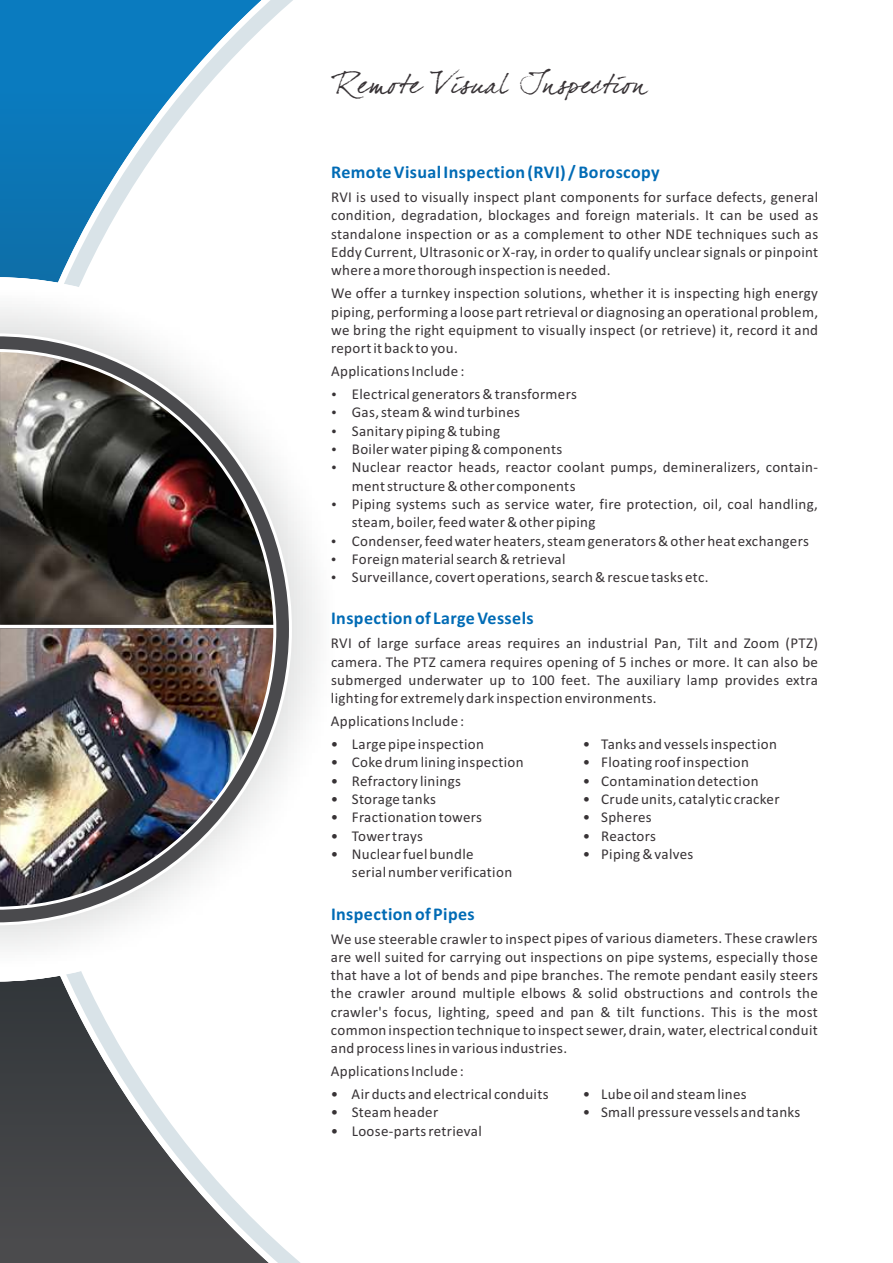
<style>
.page{position:relative;width:893px;height:1263px;background:#fff}
.page>*{position:absolute;margin:0;border:0;box-sizing:border-box;transform-origin:0 0}
.t1{font:27px "Dear Joefour";color:#383336}
.t2{font:700 18px "Calibri";letter-spacing:.02em;color:#006bb5}
.t3{font:15px/18.3px "Calibri";letter-spacing:.02em;color:#383336;text-align:justify}
</style>
<div class="page">
<svg style="left:0;top:0;width:300px;height:1263px"></svg>
<svg style="left:0;top:277px;width:300px;height:704px"></svg>
<img style="left:239px;top:292px;width:61px;height:102px">
<img style="left:293px;top:394px;width:7px;height:37px">
<img style="left:286px;top:828px;width:14px;height:141px">
<img style="left:239px;top:927px;width:47px;height:42px">
<img style="left:0;top:292px;width:239px;height:677px">
<img style="left:293px;top:431px;width:25px;height:397px">
<img style="left:92px;top:291px;width:243px;height:1px">
<img style="left:0;top:291px;width:92px;height:1px">
<img style="left:0;top:332px;width:293px;height:595px">
<h1 class="t1" style="left:336px;top:68px;width:312px">Remote Visual Inspection</h1>
<p class="t2" style="left:331px;top:165px;width:330px">Remote Visual Inspection (RVI) / Boroscopy</p>
<p class="t3" style="left:331px;top:189px;width:489px">RVI is used to visually inspect plant components for surface defects, general condition, degradation, blockages and foreign materials. It can be used as standalone inspection or as a complement to other NDE techniques such as Eddy Current, Ultrasonic or X-ray, in order to qualify unclear signals or pinpoint where a more thorough inspection is needed.</p>
<p class="t3" style="left:331px;top:285px;width:488px">We offer a turnkey inspection solutions, whether it is inspecting high energy piping, performing a loose part retrieval or diagnosing an operational problem, we bring the right equipment to visually inspect (or retrieve) it, record it and report it back to you.</p>
<p class="t3" style="left:352px;top:361px;width:227px;line-height:22.8px;text-indent:-21px">Applications Include :<br>Electrical generators &amp; transformers</p>
<p class="t3" style="left:352px;top:404px;width:468px;text-align:left">Gas, steam &amp; wind turbines<br>Sanitary piping &amp; tubing<br>Boiler water piping &amp; components<br>Nuclear reactor heads, reactor coolant pumps, demineralizers, contain&shy;ment structure &amp; other components<br>Piping systems such as service water, fire protection, oil, coal handling, steam, boiler, feed water &amp; other piping<br>Condenser, feed water heaters, steam generators &amp; other heat exchangers Foreign material search &amp; retrieval<br>Surveillance, covert operations, search &amp; rescue tasks etc.</p>
<p class="t2" style="left:331px;top:611px;width:204px">Inspection of Large Vessels</p>
<p class="t3" style="left:331px;top:635px;width:489px">RVI of large surface areas requires an industrial Pan, Tilt and Zoom (PTZ) camera. The PTZ camera requires opening of 5 inches or more. It can also be submerged underwater up to 100 feet. The auxiliary lamp provides extra lighting for extremely dark inspection environments.</p>
<p class="t3" style="left:331px;top:713px;width:135px">Applications Include :</p>
<p class="t3" style="left:331px;top:736px;width:155px">• Large pipe inspection</p>
<p class="t3" style="left:583px;top:736px;width:195px">• Tanks and vessels inspection</p>
<p class="t3" style="left:331px;top:754px;width:194px">• Coke drum lining inspection</p>
<p class="t3" style="left:583px;top:754px;width:168px">• Floating roof inspection</p>
<p class="t3" style="left:331px;top:773px;width:132px">• Refractory linings</p>
<p class="t3" style="left:583px;top:773px;width:177px">• Contamination detection</p>
<p class="t3" style="left:331px;top:791px;width:106px">• Storage tanks</p>
<p class="t3" style="left:583px;top:791px;width:198px">• Crude units, catalytic cracker</p>
<p class="t3" style="left:331px;top:809px;width:153px">• Fractionation towers</p>
<p class="t3" style="left:583px;top:809px;width:70px">• Spheres</p>
<p class="t3" style="left:331px;top:828px;width:94px">• Tower trays</p>
<p class="t3" style="left:583px;top:828px;width:75px">• Reactors</p>
<p class="t3" style="left:331px;top:846px;width:144px">• Nuclear fuel bundle</p>
<p class="t3" style="left:583px;top:846px;width:112px">• Piping &amp; valves</p>
<p class="t3" style="left:352px;top:864px;width:162px">serial number verification</p>
<p class="t2" style="left:331px;top:906px;width:145px">Inspection of Pipes</p>
<p class="t3" style="left:331px;top:930px;width:489px">We use steerable crawler to inspect pipes of various diameters. These crawlers are well suited for carrying out inspections on pipe systems, especially those that have a lot of bends and pipe branches. The remote pendant easily steers the crawler around multiple elbows &amp; solid obstructions and controls the crawler's focus, lighting, speed and pan &amp; tilt functions. This is the most common inspection technique to inspect sewer, drain, water, electrical conduit and process lines in various industries.</p>
<p class="t3" style="left:331px;top:1063px;width:135px">Applications Include :</p>
<p class="t3" style="left:331px;top:1086px;width:219px">• Air ducts and electrical conduits</p>
<p class="t3" style="left:583px;top:1086px;width:166px">• Lube oil and steam lines</p>
<p class="t3" style="left:331px;top:1104px;width:109px">• Steam header</p>
<p class="t3" style="left:583px;top:1104px;width:219px">• Small pressure vessels and tanks</p>
<p class="t3" style="left:331px;top:1123px;width:152px">• Loose-parts retrieval</p>
</div>
